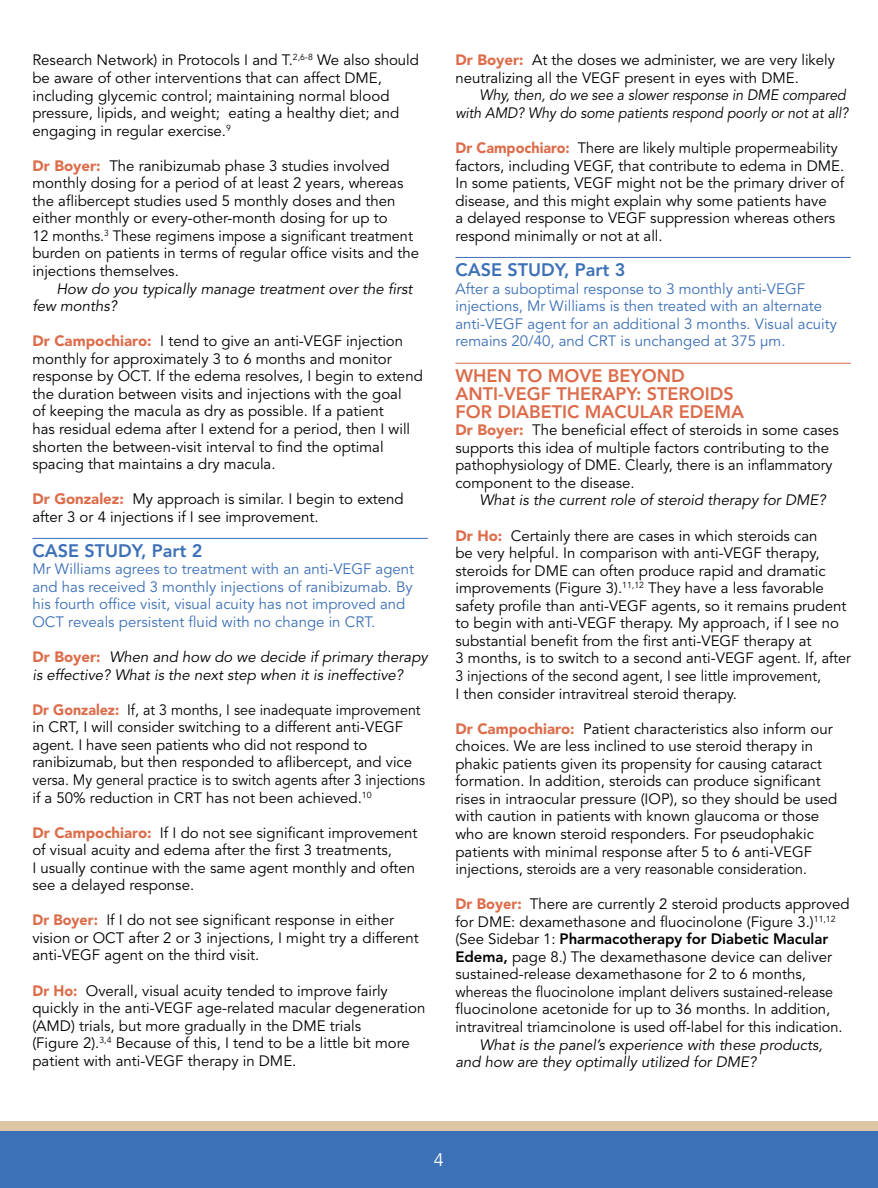
<style>
.page{position:relative;width:878px;height:1188px;background:#fff}
.page>*{position:absolute;margin:0;border:0;box-sizing:border-box;transform-origin:0 0}
.t1{font:800 18px/18px "Avenir";color:#dc6c4a}
.t2{font:800 18px "Avenir";color:#3c70b7}
.t3{font:18px "Avenir";color:#fff}
.t4{font:15px/17.5px "Avenir";color:#000}
.t5{font:15px/17.5px "Avenir";color:#3c70b7}
.t6{font:15px/17.5px "Avenir";color:#000;scale:.95 1}
.t7{font:italic 15px/17.5px "Avenir";color:#000}
.t8{font:15px/17.5px "Avenir";color:#000;scale:.96 1}
.t9{font:italic 15px/17.5px "Avenir";color:#000;text-align:right;scale:.94 1}
.s1{font-weight:900;color:#dc6c4a}
.s2{font-weight:900;font-style:normal;color:#dc6c4a}
.s3{font-weight:800}
</style>
<div class="page">
<div style="left:0;top:1131px;width:878px;height:57px;background:#3c70b7"></div>
<hr style="left:455px;top:257px;width:395px;height:1px;background:#3c70b7">
<hr style="left:455px;top:363px;width:395px;height:1px;background:#dc6c4a">
<hr style="left:32px;top:538px;width:396px;height:1px;background:#3c70b7">
<div style="left:0;top:1121px;width:878px;height:10px;background:#dcc6a6"></div>
<p class="t4" style="left:32px;top:52px;width:388px">Research Network) in Protocols I and T.<sup>2,6-8</sup> We also should be aware of other interventions that can affect DME, including glycemic control; maintaining normal blood pressure, lipids, and weight; eating a healthy diet; and engaging in regular exercise.<sup>9</sup></p>
<p class="t4" style="left:32px;top:157px;width:388px"><span class="s1">Dr Boyer:</span> The ranibizumab phase 3 studies involved monthly dosing for a period of at least 2 years, whereas the aflibercept studies used 5 monthly doses and then either monthly or every-other-month dosing for up to<br>12 months.<sup>3</sup> These regimens impose a significant treatment burden on patients in terms of regular office visits and the injections themselves.</p>
<p class="t7" style="left:32px;top:280px;width:381px;text-indent:24px">How do you typically manage treatment over the first few months?</p>
<p class="t4" style="left:32px;top:333px;width:392px"><span class="s1">Dr Campochiaro:</span> I tend to give an anti-VEGF injection monthly for approximately 3 to 6 months and monitor response by OCT. If the edema resolves, I begin to extend the duration between visits and injections with the goal<br>of keeping the macula as dry as possible. If a patient<br>has residual edema after I extend for a period, then I will shorten the between-visit interval to find the optimal spacing that maintains a dry macula.</p>
<p class="t4" style="left:32px;top:491px;width:373px"><span class="s1">Dr Gonzalez:</span> My approach is similar. I begin to extend after 3 or 4 injections if I see improvement.</p>
<p class="t2" style="left:32px;top:540px;width:171px">CASE STUDY, Part 2</p>
<p class="t5" style="left:32px;top:561px;width:383px">Mr Williams agrees to treatment with an anti-VEGF agent and has received 3 monthly injections of ranibizumab. By his fourth office visit, visual acuity has not improved and OCT reveals persistent fluid with no change in CRT.</p>
<p class="t7" style="left:32px;top:649px;width:397px"><span class="s2">Dr Boyer:</span> When and how do we decide if primary therapy is effective? What is the next step when it is ineffective?</p>
<p class="t6" style="left:32px;top:701px;width:415px"><span class="s1">Dr Gonzalez:</span> If, at 3 months, I see inadequate improvement in CRT, I will consider switching to a different anti-VEGF agent. I have seen patients who did not respond to ranibizumab, but then responded to aflibercept, and vice versa. My general practice is to switch agents after 3 injections if a 50% reduction in CRT has not been achieved.<sup>10</sup></p>
<p class="t4" style="left:32px;top:824px;width:386px"><span class="s1">Dr Campochiaro:</span> If I do not see significant improvement of visual acuity and edema after the first 3 treatments,<br>I usually continue with the same agent monthly and often see a delayed response.</p>
<p class="t4" style="left:32px;top:912px;width:388px"><span class="s1">Dr Boyer:</span> If I do not see significant response in either vision or OCT after 2 or 3 injections, I might try a different anti-VEGF agent on the third visit.</p>
<p class="t4" style="left:32px;top:982px;width:394px"><span class="s1">Dr Ho:</span> Overall, visual acuity tended to improve fairly quickly in the anti-VEGF age-related macular degeneration (AMD) trials, but more gradually in the DME trials<br>(Figure 2).<sup>3,4</sup> Because of this, I tend to be a little bit more patient with anti-VEGF therapy in DME.</p>
<p class="t4" style="left:455px;top:52px;width:381px"><span class="s1">Dr Boyer:</span> At the doses we administer, we are very likely neutralizing all the VEGF present in eyes with DME.</p>
<p class="t9" style="left:455px;top:87px;width:419px">Why, then, do we see a slower response in DME compared with AMD? Why do some patients respond poorly or not at all?</p>
<p class="t8" style="left:455px;top:140px;width:406px"><span class="s1">Dr Campochiaro:</span> There are likely multiple propermeability factors, including VEGF, that contribute to edema in DME.<br>In some patients, VEGF might not be the primary driver of disease, and this might explain why some patients have<br>a delayed response to VEGF suppression whereas others respond minimally or not at all.</p>
<p class="t2" style="left:455px;top:259px;width:171px">CASE STUDY, Part 3</p>
<p class="t5" style="left:455px;top:280px;width:383px">After a suboptimal response to 3 monthly anti-VEGF injections, Mr Williams is then treated with an alternate anti-VEGF agent for an additional 3 months. Visual acuity remains 20/40, and CRT is unchanged at 375 μm.</p>
<p class="t1" style="left:455px;top:366px;width:290px">WHEN TO MOVE BEYOND<br>ANTI-VEGF THERAPY: STEROIDS<br>FOR DIABETIC MACULAR EDEMA</p>
<p class="t4" style="left:455px;top:422px;width:385px"><span class="s1">Dr Boyer:</span> The beneficial effect of steroids in some cases supports this idea of multiple factors contributing to the pathophysiology of DME. Clearly, there is an inflammatory component to the disease.</p>
<p class="t7" style="left:479px;top:492px;width:348px">What is the current role of steroid therapy for DME?</p>
<p class="t4" style="left:455px;top:527px;width:397px"><span class="s1">Dr Ho:</span> Certainly there are cases in which steroids can<br>be very helpful. In comparison with anti-VEGF therapy, steroids for DME can often produce rapid and dramatic improvements (Figure 3).<sup>11,12</sup> They have a less favorable safety profile than anti-VEGF agents, so it remains prudent to begin with anti-VEGF therapy. My approach, if I see no substantial benefit from the first anti-VEGF therapy at<br>3 months, is to switch to a second anti-VEGF agent. If, after 3 injections of the second agent, I see little improvement,<br>I then consider intravitreal steroid therapy.</p>
<p class="t4" style="left:455px;top:720px;width:383px"><span class="s1">Dr Campochiaro:</span> Patient characteristics also inform our choices. We are less inclined to use steroid therapy in phakic patients given its propensity for causing cataract formation. In addition, steroids can produce significant rises in intraocular pressure (IOP), so they should be used with caution in patients with known glaucoma or those who are known steroid responders. For pseudophakic patients with minimal response after 5 to 6 anti-VEGF injections, steroids are a very reasonable consideration.</p>
<p class="t4" style="left:455px;top:896px;width:396px"><span class="s1">Dr Boyer:</span> There are currently 2 steroid products approved for DME: dexamethasone and fluocinolone (Figure 3.)<sup>11,12 </sup>(See Sidebar 1: <span class="s3">Pharmacotherapy for Diabetic Macular Edema,</span> page 8.) The dexamethasone device can deliver sustained-release dexamethasone for 2 to 6 months, whereas the fluocinolone implant delivers sustained-release fluocinolone acetonide for up to 36 months. In addition, intravitreal triamcinolone is used off-label for this indication.</p>
<p class="t7" style="left:455px;top:1036px;width:369px;text-indent:24px">What is the panel’s experience with these products, and how are they optimally utilized for DME?</p>
<p class="t3" style="left:434px;top:1149px;width:12px">4</p>
</div>
